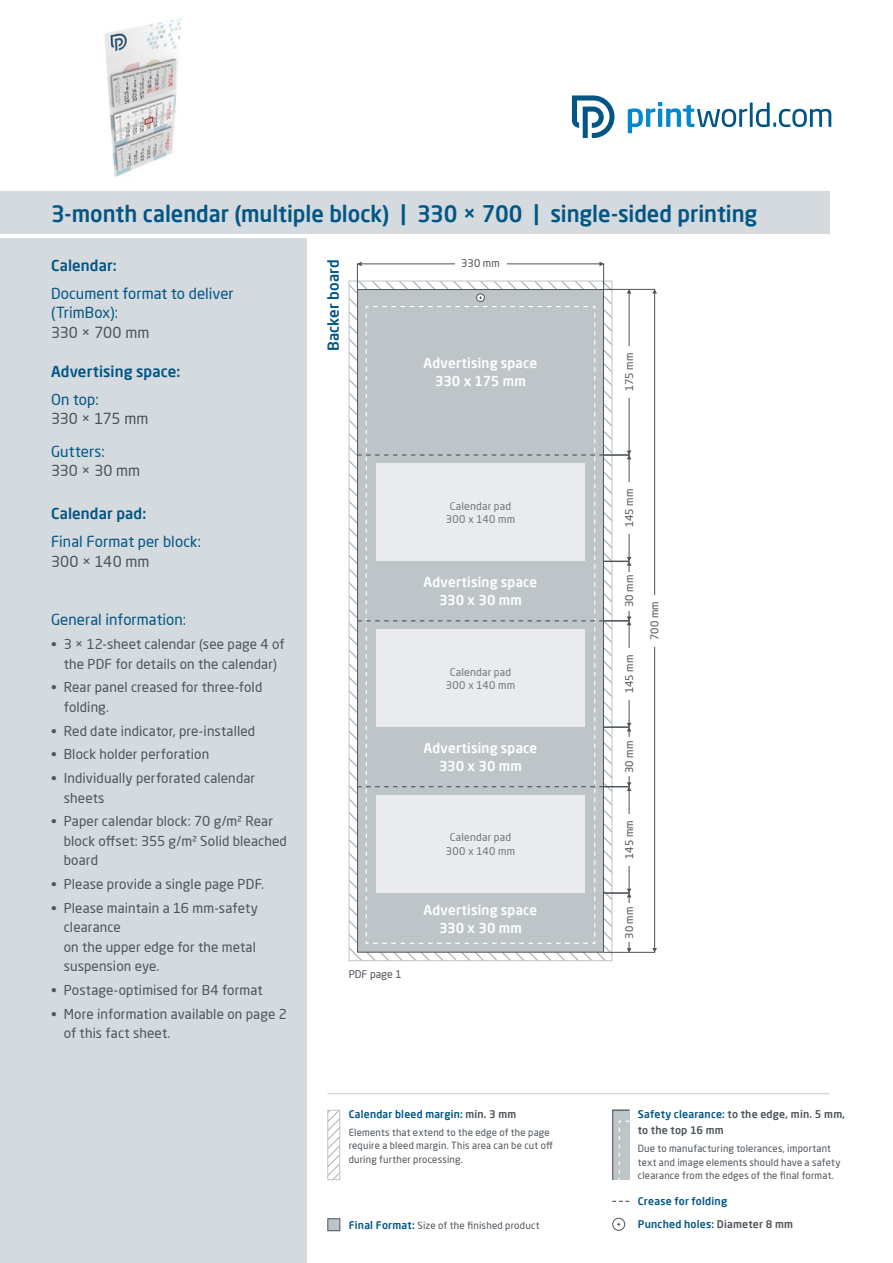
<style>
.page{position:relative;width:893px;height:1263px;background:#fff}
.page>*{position:absolute;margin:0;border:0;box-sizing:border-box;transform-origin:0 0}
.t1{font:500 22.5px "Neo Sans Pro";color:#015685}
.t2{font:15px/19.5px "Neo Sans Pro";letter-spacing:.005em;color:#015685}
.t3{font:500 15px "Neo Sans Pro";letter-spacing:.01em;color:#015685}
.t4{font:15px "Neo Sans Pro";color:#4d545a}
.t5{font:13.5px/19.5px "Neo Sans Pro";letter-spacing:.01em;color:#4d545a}
.t6{font:500 13.5px/18px "Neo Sans Pro";letter-spacing:.01em;color:#fff;text-align:center}
.t7{font:500 10.5px "Neo Sans Pro";letter-spacing:.025em;color:#015685}
.t8{font:10.5px/13.5px "Neo Sans Pro";letter-spacing:.02em;color:#6e777c;text-align:center}
.t9{font:10.5px "Neo Sans Pro";color:#4d545a}
.t10{font:500 10.5px/16.5px "Neo Sans Pro";letter-spacing:.02em;color:#4d545a}
.t11{font:9.75px/13.5px "Neo Sans Pro";letter-spacing:.02em;color:#4d545a}
.s1{color:#4d545a}
.s2{font-weight:500;font-size:10.5px;color:#015685}
.s3{color:#015685}
</style>
<div class="page">
<hr style="left:327px;top:1093px;width:502px;height:1px;background:#d4dade">
<svg style="left:628px;top:102px;width:203px;height:31px"></svg>
<svg style="left:572px;top:96px;width:42px;height:42px"></svg>
<div style="left:0;top:238px;width:306px;height:1025px;background:#d4dade"></div>
<div style="left:0;top:191px;width:829px;height:43px;background:#d4dade"></div>
<svg style="left:329px;top:1112px;width:9px;height:66px"></svg>
<div style="left:327px;top:1110px;width:13px;height:70px;border:1px solid #bec5c9"></div>
<svg style="left:612px;top:1109px;width:18px;height:71px"></svg>
<div style="left:612px;top:1218px;width:13px;height:13px;border:1px solid #4d545a;border-radius:50%"></div>
<div style="left:327px;top:1218px;width:13px;height:13px;background:#bec5c9;border:1px solid #4d545a"></div>
<svg style="left:612px;top:1201px;width:17px;height:1px"></svg>
<img style="left:104px;top:18px;width:78px;height:159px">
<div style="left:629px;top:289px;width:26px;height:663px;border:1px solid #4d545a"></div>
<div style="left:604px;top:561px;width:25px;height:60px;border:1px solid #4d545a"></div>
<div style="left:604px;top:727px;width:25px;height:60px;border:1px solid #4d545a"></div>
<div style="left:604px;top:893px;width:25px;height:59px;border:1px solid #4d545a"></div>
<svg style="left:627px;top:289px;width:4px;height:4px"></svg>
<svg style="left:652px;top:289px;width:5px;height:4px"></svg>
<svg style="left:627px;top:451px;width:4px;height:8px"></svg>
<svg style="left:627px;top:557px;width:4px;height:9px"></svg>
<svg style="left:627px;top:723px;width:4px;height:8px"></svg>
<svg style="left:627px;top:889px;width:4px;height:8px"></svg>
<svg style="left:627px;top:616px;width:4px;height:9px"></svg>
<svg style="left:627px;top:782px;width:4px;height:9px"></svg>
<svg style="left:627px;top:948px;width:4px;height:4px"></svg>
<div style="left:625px;top:347px;width:9px;height:51px;background:#fff"></div>
<div style="left:651px;top:595px;width:8px;height:51px;background:#fff"></div>
<div style="left:625px;top:483px;width:9px;height:51px;background:#fff"></div>
<div style="left:625px;top:648px;width:9px;height:51px;background:#fff"></div>
<div style="left:625px;top:814px;width:9px;height:51px;background:#fff"></div>
<div style="left:625px;top:572px;width:9px;height:38px;background:#fff"></div>
<div style="left:625px;top:738px;width:9px;height:38px;background:#fff"></div>
<div style="left:625px;top:904px;width:9px;height:38px;background:#fff"></div>
<svg style="left:357px;top:262px;width:5px;height:4px"></svg>
<svg style="left:599px;top:262px;width:5px;height:4px"></svg>
<svg style="left:652px;top:948px;width:5px;height:4px"></svg>
<svg style="left:349px;top:281px;width:263px;height:680px;background:#c2c8cc"></svg>
<div style="left:376px;top:463px;width:209px;height:98px;background:#e9ebed"></div>
<div style="left:376px;top:629px;width:209px;height:98px;background:#e9ebed"></div>
<div style="left:376px;top:795px;width:209px;height:98px;background:#e9ebed"></div>
<h1 class="t1" style="left:51px;top:200px;width:708px">3-month calendar (multiple block) | 330 × 700 | single-sided printing</h1>
<p class="t3" style="left:324px;top:351px;width:93px;rotate:-90deg">Backer board</p>
<p class="t3" style="left:51px;top:256px;width:67px">Calendar:</p>
<p class="t2" style="left:51px;top:283px;width:184px">Document format to deliver (TrimBox):</p>
<p class="t4" style="left:51px;top:323px;width:100px">330 × 700 mm</p>
<p class="t3" style="left:51px;top:362px;width:131px">Advertising space:</p>
<p class="t2" style="left:51px;top:389px;width:49px">On top:</p>
<p class="t4" style="left:51px;top:410px;width:99px">330 × 175 mm</p>
<p class="t2" style="left:51px;top:441px;width:55px">Gutters:</p>
<p class="t4" style="left:51px;top:461px;width:91px">330 × 30 mm</p>
<p class="t3" style="left:51px;top:504px;width:97px">Calendar pad:</p>
<p class="t2" style="left:51px;top:532px;width:152px">Final Format per block:</p>
<p class="t4" style="left:51px;top:552px;width:100px">300 × 140 mm</p>
<p class="t9" style="left:461px;top:257px;width:40px">330 mm</p>
<p class="t9" style="left:623px;top:391px;width:40px;rotate:-90deg">175 mm</p>
<p class="t6" style="left:424px;top:354px;width:115px">Advertising space<br>330 x 175 mm</p>
<p class="t9" style="left:623px;top:527px;width:40px;rotate:-90deg">145 mm</p>
<p class="t8" style="left:446px;top:499px;width:71px">Calendar pad<br>300 x 140 mm</p>
<p class="t2" style="left:51px;top:610px;width:137px">General information:</p>
<p class="t5" style="left:51px;top:634px;width:235px;text-align:center">• 3 × 12-sheet calendar (see page 4 of the PDF for details on the calendar)</p>
<p class="t5" style="left:64px;top:677px;width:200px;text-indent:-13px">• Rear panel creased for three-fold folding.</p>
<p class="t5" style="left:51px;top:721px;width:206px">• Red date indicator, pre-installed</p>
<p class="t5" style="left:51px;top:744px;width:160px">• Block holder perforation</p>
<p class="t5" style="left:64px;top:768px;width:193px;text-indent:-13px">• Individually perforated calendar sheets</p>
<p class="t5" style="left:64px;top:811px;width:225px;text-indent:-13px">• Paper calendar block: 70 g/m² Rear block offset: 355 g/m² Solid bleached board</p>
<p class="t5" style="left:51px;top:874px;width:215px">• Please provide a single page PDF.</p>
<p class="t5" style="left:64px;top:898px;width:196px;text-indent:-13px">• Please maintain a 16 mm-safety clearance<br>on the upper edge for the metal suspension eye.</p>
<p class="t5" style="left:51px;top:980px;width:213px">• Postage-optimised for B4 format</p>
<p class="t5" style="left:64px;top:1004px;width:225px;text-indent:-13px">• More information available on page 2 of this fact sheet.</p>
<p class="t6" style="left:424px;top:573px;width:115px">Advertising space<br>330 x 30 mm</p>
<p class="t8" style="left:446px;top:665px;width:71px">Calendar pad<br>300 x 140 mm</p>
<p class="t6" style="left:424px;top:739px;width:115px">Advertising space<br>330 x 30 mm</p>
<p class="t8" style="left:446px;top:831px;width:71px">Calendar pad<br>300 x 140 mm</p>
<p class="t9" style="left:349px;top:967px;width:54px">PDF page 1</p>
<p class="t6" style="left:424px;top:900px;width:115px">Advertising space<br>330 x 30 mm</p>
<p class="t7" style="left:349px;top:1107px;width:169px">Calendar bleed margin: <span class="s1">min. 3 mm</span></p>
<p class="t11" style="left:349px;top:1125px;width:206px">Elements that extend to the edge of the page require a bleed margin. This area can be cut off during further processing.</p>
<p class="t11" style="left:349px;top:1218px;width:192px"><span class="s2">Final Format:</span> Size of the finished product</p>
<p class="t9" style="left:623px;top:607px;width:34px;rotate:-90deg">30 mm</p>
<p class="t9" style="left:623px;top:693px;width:40px;rotate:-90deg">145 mm</p>
<p class="t9" style="left:648px;top:640px;width:40px;rotate:-90deg">700 mm</p>
<p class="t9" style="left:623px;top:773px;width:34px;rotate:-90deg">30 mm</p>
<p class="t9" style="left:623px;top:859px;width:40px;rotate:-90deg">145 mm</p>
<p class="t9" style="left:623px;top:939px;width:34px;rotate:-90deg">30 mm</p>
<p class="t10" style="left:638px;top:1105px;width:209px"><span class="s3">Safety clearance:</span> to the edge, min. 5 mm, to the top 16 mm</p>
<p class="t11" style="left:638px;top:1142px;width:204px">Due to manufacturing tolerances, important text and image elements should have a safety clearance from the edges of the final format.</p>
<p class="t7" style="left:638px;top:1217px;width:157px">Punched holes: <span class="s1">Diameter 8 mm</span></p>
<p class="t7" style="left:638px;top:1194px;width:91px">Crease for folding</p>
</div>
